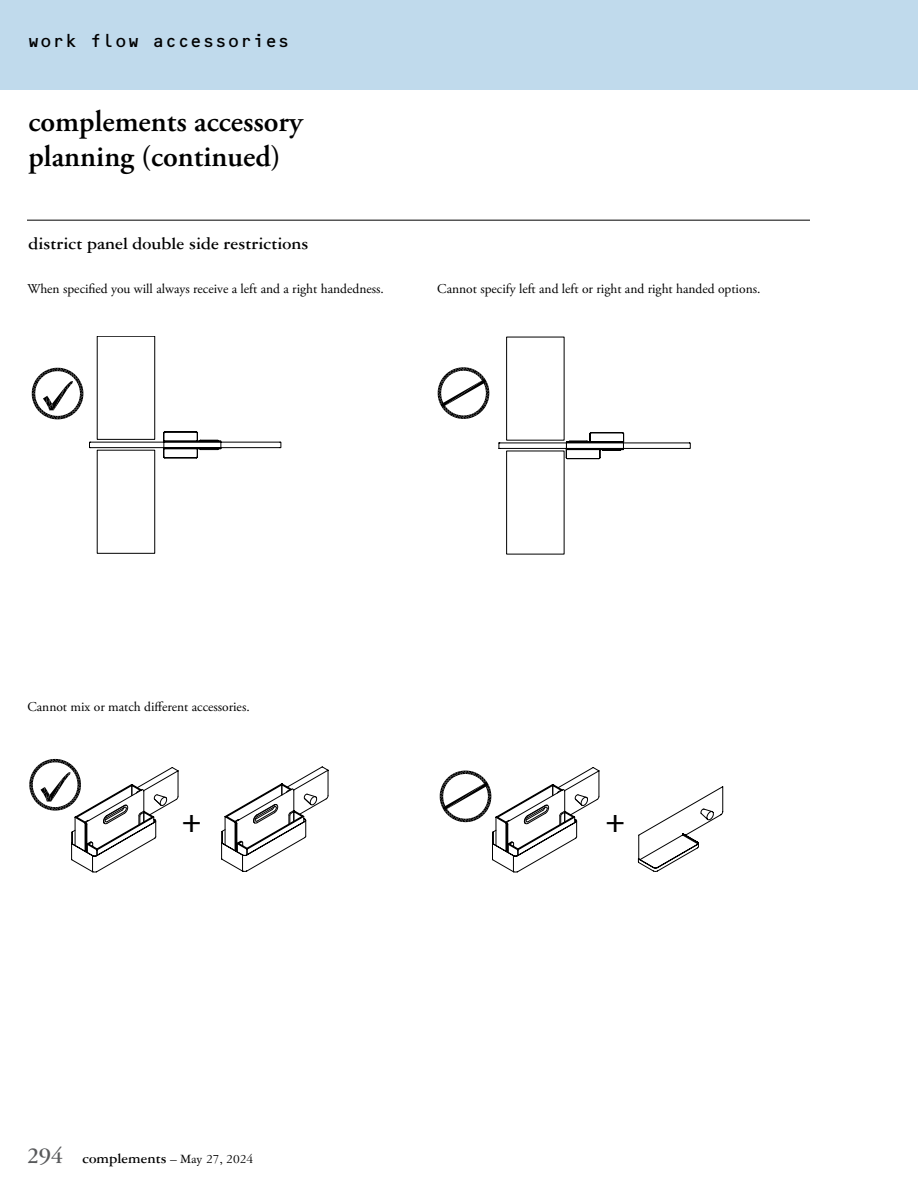
<style>
.page{position:relative;width:918px;height:1188px;background:#fff}
.page>*{position:absolute;margin:0;border:0;box-sizing:border-box;transform-origin:0 0}
.t1{font:43.2px "Adobe Garamond Pro";color:#000}
.t2{font:600 30px/34.5px "Adobe Garamond Pro";letter-spacing:.05em;color:#000}
.t3{font:700 18px "Garamond Three";color:#000}
.t4{font:18px "OCRB Std";letter-spacing:-.025em;color:#000}
.t5{font:700 15px "Garamond Three";color:#000}
.t6{font:13.5px "Adobe Garamond Pro";color:#000}
.s1{font-size:24px;color:#58595b}
.s2{font-weight:400;font-size:13.5px}
</style>
<div class="page">
<div style="left:0;top:0;width:918px;height:90px;background:#c0daec"></div>
<hr style="left:27px;top:220px;width:783px;height:1px;background:#000">
<svg style="left:90px;top:336px;width:192px;height:218px"></svg>
<svg style="left:498px;top:337px;width:193px;height:218px"></svg>
<svg style="left:32px;top:368px;width:51px;height:51px"></svg>
<svg style="left:438px;top:367px;width:51px;height:52px"></svg>
<svg style="left:29px;top:759px;width:150px;height:114px"></svg>
<svg style="left:440px;top:767px;width:160px;height:106px"></svg>
<svg style="left:221px;top:766px;width:108px;height:106px"></svg>
<svg style="left:638px;top:786px;width:86px;height:86px"></svg>
<h3 class="t4" style="left:27px;top:31px;width:265px">work flow accessories</h3>
<h2 class="t2" style="left:28px;top:105px;width:276px">complements accessory planning (continued)</h2>
<h3 class="t3" style="left:29px;top:234px;width:282px">district panel double side restrictions</h3>
<p class="t6" style="left:27px;top:281px;width:358px">When specified you will always receive a left and a right handedness.</p>
<p class="t6" style="left:437px;top:281px;width:325px">Cannot specify left and left or right and right handed options.</p>
<p class="t6" style="left:27px;top:699px;width:224px">Cannot mix or match different accessories.</p>
<h1 class="t1" style="left:181px;top:793px;width:23px">+</h1>
<h1 class="t1" style="left:605px;top:793px;width:23px">+</h1>
<p class="t5" style="left:27px;top:1150px;width:228px"><span class="s1">294</span> complements <span class="s2">– May 27, 2024</span></p>
</div>
